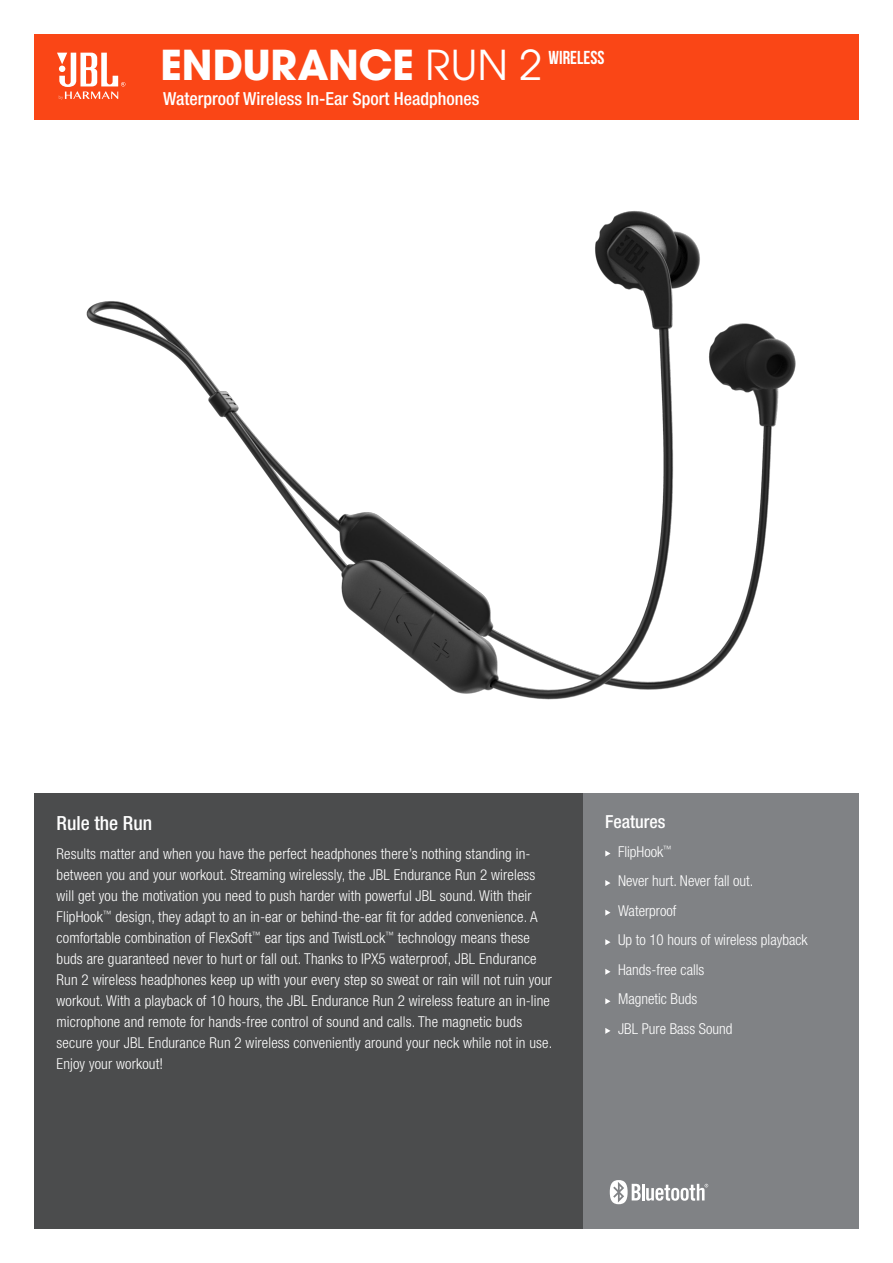
<style>
.page{position:relative;width:893px;height:1263px;background:#fff}
.page>*{position:absolute;margin:0;border:0;box-sizing:border-box;transform-origin:0 0}
.t1{font:700 45.45px "Avant Gard Goth EF";color:#fff}
.t2{font:500 condensed 19.5px "Helvetica Neue LT Pro";color:#fff}
.t3{font:700 18.75px "Bebas Neue";color:#fff}
.t4{font:500 condensed 18px "Helvetica Neue LT Pro";color:#fff}
.t5{font:300 condensed 15px/21px "Helvetica Neue LT Pro";letter-spacing:.01em;color:#fff}
.s1{font-weight:400}
</style>
<div class="page">
<div style="left:34px;top:34px;width:825px;height:85px;background:#fa4616"></div>
<div style="left:583px;top:793px;width:276px;height:436px;background:#808285"></div>
<svg style="left:605px;top:850px;width:5px;height:6px"></svg>
<svg style="left:605px;top:880px;width:5px;height:6px"></svg>
<svg style="left:605px;top:910px;width:5px;height:6px"></svg>
<svg style="left:605px;top:939px;width:5px;height:6px"></svg>
<svg style="left:605px;top:969px;width:5px;height:6px"></svg>
<svg style="left:605px;top:998px;width:5px;height:6px"></svg>
<svg style="left:605px;top:1028px;width:5px;height:6px"></svg>
<div style="left:34px;top:793px;width:549px;height:436px;background:#4b4c4d"></div>
<svg style="left:57px;top:53px;width:68px;height:47px"></svg>
<img style="left:86px;top:211px;width:710px;height:489px">
<svg style="left:610px;top:1180px;width:98px;height:24px"></svg>
<p class="t1" style="left:161px;top:37px;width:383px">ENDURANCE <span class="s1">RUN 2</span></p>
<p class="t3" style="left:549px;top:47px;width:57px">WIRELESS</p>
<p class="t4" style="left:163px;top:88px;width:318px">Waterproof Wireless In-Ear Sport Headphones</p>
<p class="t2" style="left:57px;top:811px;width:97px">Rule the Run</p>
<p class="t5" style="left:57px;top:843px;width:497px">Results matter and when you have the perfect headphones there’s nothing standing in&shy;between you and your workout. Streaming wirelessly, the JBL Endurance Run 2 wireless will get you the motivation you need to push harder with powerful JBL sound. With their FlipHook<sup>™</sup> design, they adapt to an in-ear or behind-the-ear fit for added convenience. A comfortable combination of FlexSoft<sup>™</sup> ear tips and TwistLock<sup>™</sup> technology means these buds are guaranteed never to hurt or fall out. Thanks to IPX5 waterproof, JBL Endurance Run 2 wireless headphones keep up with your every step so sweat or rain will not ruin your workout. With a playback of 10 hours, the JBL Endurance Run 2 wireless feature an in-line microphone and remote for hands-free control of sound and calls. The magnetic buds secure your JBL Endurance Run 2 wireless conveniently around your neck while not in use.<br>Enjoy your workout!</p>
<p class="t4" style="left:605px;top:811px;width:62px">Features</p>
<p class="t5" style="left:618px;top:841px;width:55px">FlipHook<sup>™</sup></p>
<p class="t5" style="left:618px;top:870px;width:137px">Never hurt. Never fall out.</p>
<p class="t5" style="left:618px;top:900px;width:60px">Waterproof</p>
<p class="t5" style="left:618px;top:929px;width:191px">Up to 10 hours of wireless playback</p>
<p class="t5" style="left:618px;top:959px;width:88px">Hands-free calls</p>
<p class="t5" style="left:618px;top:988px;width:81px">Magnetic Buds</p>
<p class="t5" style="left:618px;top:1018px;width:116px">JBL Pure Bass Sound</p>
</div>
